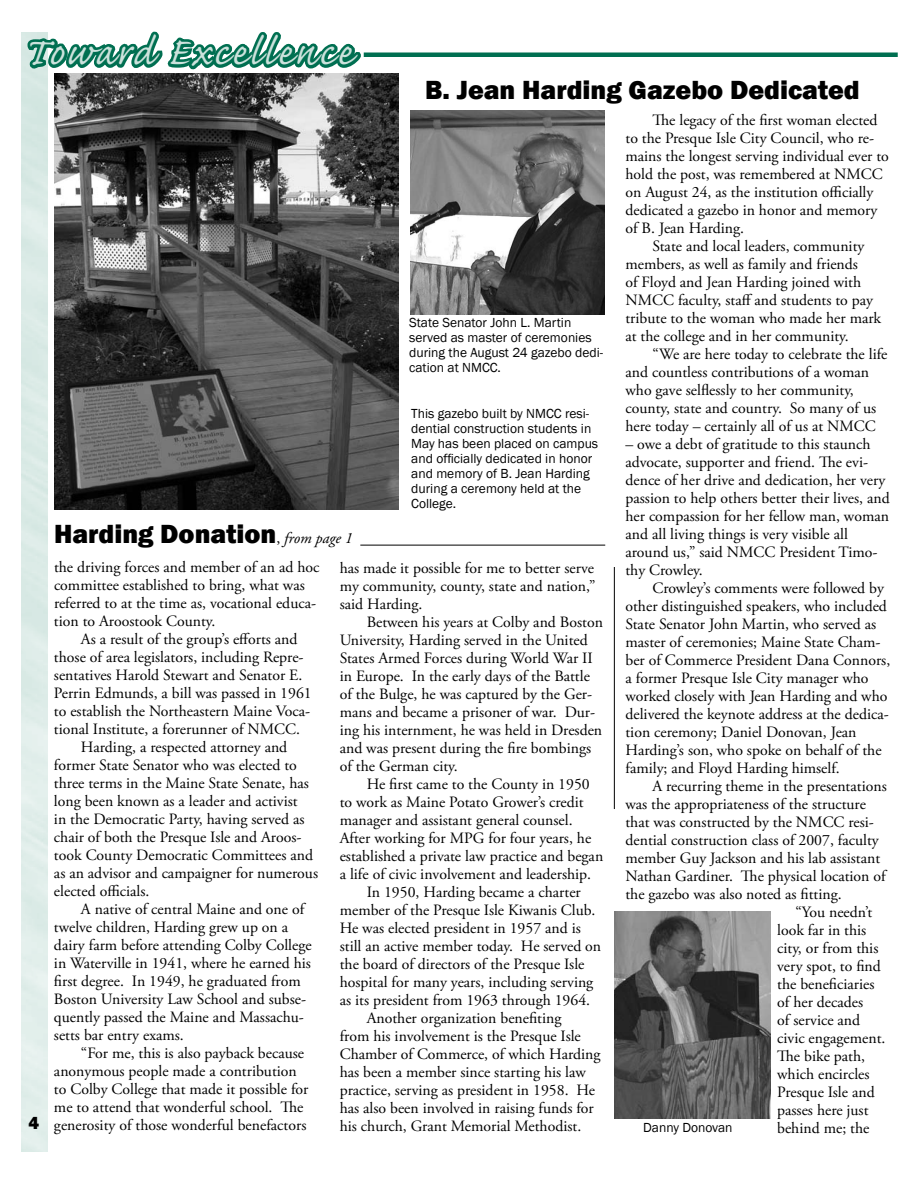
<style>
.page{position:relative;width:918px;height:1188px;background:#fff}
.page>*{position:absolute;margin:0;border:0;box-sizing:border-box;transform-origin:0 0}
.t1{font:49.5px "Caflisch Script Pro";letter-spacing:.05em;color:#cce2dc}
.t2{font:800 27px "Franklin Gothic";color:#000}
.t3{font:800 18px "Franklin Gothic";color:#000}
.t4{font:15.75px/18px "Adobe Garamond Pro";color:#000}
.t5{font:13.5px/15px "Franklin Gothic";color:#000}
.s1{font-family:"Adobe Garamond Pro";font-weight:400;font-size:15.75px}
.s2{font-family:"Adobe Garamond Pro";font-weight:400;font-style:italic;font-size:15.75px}
</style>
<div class="page">
<div style="left:364px;top:52px;width:534px;height:5px;background:#006f51"></div>
<svg style="left:25px;top:31px;width:339px;height:44px"></svg>
<img style="left:54px;top:73px;width:345px;height:436px">
<hr style="left:360px;top:545px;width:245px;height:1px;background:#000">
<hr style="left:614px;top:567px;width:1px;height:242px;background:#000">
<img style="left:411px;top:110px;width:194px;height:205px">
<img style="left:614px;top:911px;width:156px;height:207px">
<h1 class="t1" style="left:23px;top:27px;width:329px">Toward Excellence</h1>
<h2 class="t2" style="left:425px;top:72px;width:436px">B. Jean Harding Gazebo Dedicated</h2>
<p class="t3" style="left:28px;top:1111px;width:12px">4</p>
<p class="t5" style="left:409px;top:315px;width:196px">State Senator John L. Martin served as master of ceremonies during the August 24 gazebo dedi&shy;cation at NMCC.</p>
<h2 class="t2" style="left:54px;top:517px;width:300px">Harding Donation<span class="s1">,</span> <span class="s2">from page 1</span></h2>
<p class="t5" style="left:411px;top:406px;width:189px">This gazebo built by NMCC resi&shy;dential construction students in<br>May has been placed on campus and officially dedicated in honor and memory of B. Jean Harding during a ceremony held at the<br>College.</p>
<p class="t4" style="left:54px;top:559px;width:267px">the driving forces and member of an ad hoc committee established to bring, what was referred to at the time as, vocational educa&shy;tion to Aroostook County.</p>
<p class="t4" style="left:81px;top:631px;width:218px">As a result of the group’s efforts and</p>
<p class="t4" style="left:54px;top:649px;width:251px">those of area legislators, including Repre-</p>
<p class="t4" style="left:54px;top:667px;width:250px">sentatives Harold Stewart and Senator E.</p>
<p class="t4" style="left:54px;top:685px;width:259px">Perrin Edmunds, a bill was passed in 1961</p>
<p class="t4" style="left:54px;top:703px;width:258px">to establish the Northeastern Maine Voca-</p>
<p class="t4" style="left:54px;top:721px;width:248px">tional Institute, a forerunner of NMCC.</p>
<p class="t4" style="left:81px;top:739px;width:208px">Harding, a respected attorney and</p>
<p class="t4" style="left:54px;top:757px;width:244px">former State Senator who was elected to</p>
<p class="t4" style="left:54px;top:775px;width:256px">three terms in the Maine State Senate, has</p>
<p class="t4" style="left:54px;top:793px;width:245px">long been known as a leader and activist</p>
<p class="t4" style="left:54px;top:811px;width:252px">in the Democratic Party, having served as</p>
<p class="t4" style="left:54px;top:829px;width:249px">chair of both the Presque Isle and Aroos-</p>
<p class="t4" style="left:54px;top:847px;width:261px">took County Democratic Committees and</p>
<p class="t4" style="left:54px;top:865px;width:266px">as an advisor and campaigner for numerous</p>
<p class="t4" style="left:54px;top:883px;width:97px">elected officials.</p>
<p class="t4" style="left:81px;top:901px;width:225px">A native of central Maine and one of</p>
<p class="t4" style="left:54px;top:919px;width:236px">twelve children, Harding grew up on a</p>
<p class="t4" style="left:54px;top:937px;width:259px">dairy farm before attending Colby College</p>
<p class="t4" style="left:54px;top:955px;width:258px">in Waterville in 1941, where he earned his</p>
<p class="t4" style="left:54px;top:973px;width:248px">first degree. In 1949, he graduated from</p>
<p class="t4" style="left:54px;top:991px;width:254px">Boston University Law School and subse-</p>
<p class="t4" style="left:54px;top:1009px;width:252px">quently passed the Maine and Massachu-</p>
<p class="t4" style="left:54px;top:1027px;width:131px">setts bar entry exams.</p>
<p class="t4" style="left:81px;top:1045px;width:225px">“For me, this is also payback because</p>
<p class="t4" style="left:54px;top:1063px;width:244px">anonymous people made a contribution</p>
<p class="t4" style="left:54px;top:1081px;width:256px">to Colby College that made it possible for</p>
<p class="t4" style="left:54px;top:1099px;width:251px">me to attend that wonderful school. The</p>
<p class="t4" style="left:54px;top:1117px;width:254px">generosity of those wonderful benefactors</p>
<p class="t4" style="left:340px;top:560px;width:257px;text-align:justify">has made it possible for me to better serve my community, county, state and nation,” said Harding.</p>
<p class="t4" style="left:340px;top:614px;width:265px;text-indent:27px">Between his years at Colby and Boston University, Harding served in the United States Armed Forces during World War II in Europe. In the early days of the Battle of the Bulge, he was captured by the Ger&shy;mans and became a prisoner of war. Dur&shy;ing his internment, he was held in Dresden and was present during the fire bombings of the German city.</p>
<p class="t4" style="left:367px;top:776px;width:225px">He first came to the County in 1950</p>
<p class="t4" style="left:340px;top:794px;width:246px">to work as Maine Potato Grower’s credit</p>
<p class="t4" style="left:340px;top:812px;width:234px">manager and assistant general counsel.</p>
<p class="t4" style="left:340px;top:830px;width:253px">After working for MPG for four years, he</p>
<p class="t4" style="left:340px;top:848px;width:265px">established a private law practice and began</p>
<p class="t4" style="left:340px;top:866px;width:253px">a life of civic involvement and leadership.</p>
<p class="t4" style="left:367px;top:884px;width:216px">In 1950, Harding became a charter</p>
<p class="t4" style="left:340px;top:902px;width:257px">member of the Presque Isle Kiwanis Club.</p>
<p class="t4" style="left:340px;top:920px;width:243px">He was elected president in 1957 and is</p>
<p class="t4" style="left:340px;top:938px;width:263px">still an active member today. He served on</p>
<p class="t4" style="left:340px;top:956px;width:246px">the board of directors of the Presque Isle</p>
<p class="t4" style="left:340px;top:974px;width:255px">hospital for many years, including serving</p>
<p class="t4" style="left:340px;top:992px;width:252px">as its president from 1963 through 1964.</p>
<p class="t4" style="left:367px;top:1010px;width:196px">Another organization benefiting</p>
<p class="t4" style="left:340px;top:1028px;width:243px">from his involvement is the Presque Isle</p>
<p class="t4" style="left:340px;top:1046px;width:262px">Chamber of Commerce, of which Harding</p>
<p class="t4" style="left:340px;top:1064px;width:248px">has been a member since starting his law</p>
<p class="t4" style="left:340px;top:1082px;width:257px">practice, serving as president in 1958. He</p>
<p class="t4" style="left:340px;top:1100px;width:256px">has also been involved in raising funds for</p>
<p class="t4" style="left:340px;top:1118px;width:243px">his church, Grant Memorial Methodist.</p>
<p class="t4" style="left:652px;top:111px;width:226px">The legacy of the first woman elected</p>
<p class="t4" style="left:626px;top:129px;width:250px">to the Presque Isle City Council, who re-</p>
<p class="t4" style="left:625px;top:147px;width:265px">mains the longest serving individual ever to</p>
<p class="t4" style="left:625px;top:165px;width:259px">hold the post, was remembered at NMCC</p>
<p class="t4" style="left:625px;top:183px;width:249px">on August 24, as the institution officially</p>
<p class="t4" style="left:625px;top:201px;width:254px">dedicated a gazebo in honor and memory</p>
<p class="t4" style="left:625px;top:219px;width:120px">of B. Jean Harding.</p>
<p class="t4" style="left:652px;top:237px;width:213px">State and local leaders, community</p>
<p class="t4" style="left:625px;top:255px;width:234px">members, as well as family and friends</p>
<p class="t4" style="left:625px;top:273px;width:237px">of Floyd and Jean Harding joined with</p>
<p class="t4" style="left:625px;top:291px;width:249px">NMCC faculty, staff and students to pay</p>
<p class="t4" style="left:625px;top:309px;width:257px">tribute to the woman who made her mark</p>
<p class="t4" style="left:625px;top:327px;width:225px">at the college and in her community.</p>
<p class="t4" style="left:652px;top:345px;width:237px">“We are here today to celebrate the life</p>
<p class="t4" style="left:625px;top:363px;width:245px">and countless contributions of a woman</p>
<p class="t4" style="left:625px;top:381px;width:230px">who gave selflessly to her community,</p>
<p class="t4" style="left:625px;top:399px;width:252px">county, state and country. So many of us</p>
<p class="t4" style="left:625px;top:417px;width:252px">here today – certainly all of us at NMCC</p>
<p class="t4" style="left:625px;top:435px;width:266px">– owe a debt of gratitude to this staunch advocate, supporter and friend. The evi&shy;dence of her drive and dedication, her very passion to help others better their lives, and her compassion for her fellow man, woman and all living things is very visible all around us,” said NMCC President Timo&shy;thy Crowley.</p>
<p class="t4" style="left:625px;top:579px;width:266px;text-indent:27px">Crowley’s comments were followed by other distinguished speakers, who included State Senator John Martin, who served as master of ceremonies; Maine State Cham&shy;ber of Commerce President Dana Connors, a former Presque Isle City manager who worked closely with Jean Harding and who delivered the keynote address at the dedica&shy;tion ceremony; Daniel Donovan, Jean Harding’s son, who spoke on behalf of the family; and Floyd Harding himself.</p>
<p class="t4" style="left:652px;top:777px;width:236px">A recurring theme in the presentations</p>
<p class="t4" style="left:625px;top:795px;width:242px">was the appropriateness of the structure</p>
<p class="t4" style="left:625px;top:813px;width:250px">that was constructed by the NMCC resi-</p>
<p class="t4" style="left:625px;top:831px;width:255px">dential construction class of 2007, faculty</p>
<p class="t4" style="left:625px;top:849px;width:256px">member Guy Jackson and his lab assistant</p>
<p class="t4" style="left:625px;top:867px;width:262px">Nathan Gardiner. The physical location of</p>
<p class="t4" style="left:625px;top:885px;width:218px">the gazebo was also noted as fitting.</p>
<p class="t4" style="left:795px;top:903px;width:78px">“You needn’t</p>
<p class="t4" style="left:777px;top:921px;width:91px">look far in this</p>
<p class="t4" style="left:777px;top:939px;width:103px">city, or from this</p>
<p class="t4" style="left:777px;top:957px;width:105px">very spot, to find</p>
<p class="t4" style="left:777px;top:975px;width:99px">the beneficiaries</p>
<p class="t4" style="left:777px;top:993px;width:87px">of her decades</p>
<p class="t4" style="left:777px;top:1011px;width:84px">of service and</p>
<p class="t4" style="left:777px;top:1029px;width:110px">civic engagement.</p>
<p class="t4" style="left:777px;top:1047px;width:89px">The bike path,</p>
<p class="t4" style="left:777px;top:1065px;width:94px">which encircles</p>
<p class="t4" style="left:777px;top:1083px;width:99px">Presque Isle and</p>
<p class="t4" style="left:777px;top:1101px;width:93px">passes here just</p>
<p class="t4" style="left:777px;top:1119px;width:94px">behind me; the</p>
<p class="t5" style="left:643px;top:1120px;width:91px">Danny Donovan</p>
</div>
